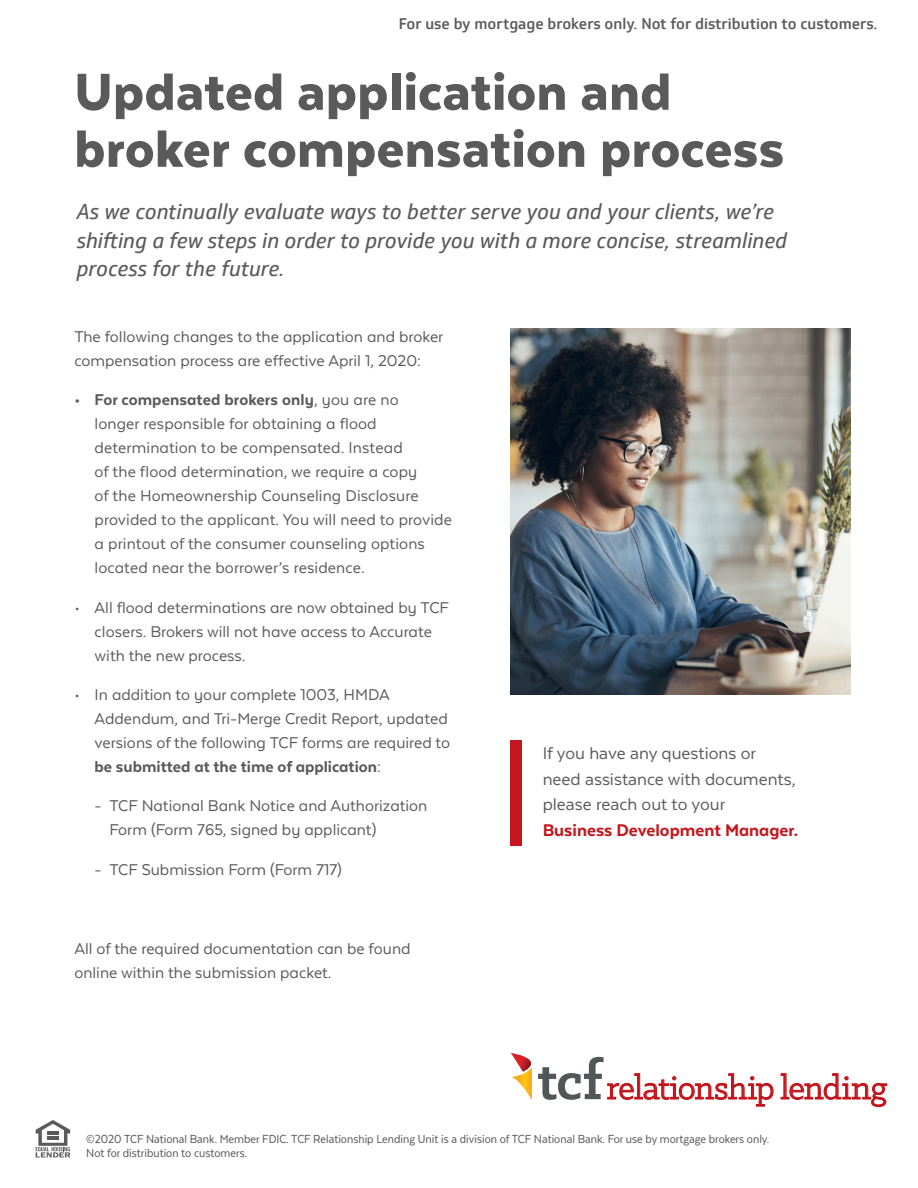
<style>
.page{position:relative;width:918px;height:1188px;background:#fff}
.page>*{position:absolute;margin:0;border:0;box-sizing:border-box;transform-origin:0 0}
.t1{font:900 60px/57px "Texta";letter-spacing:.005em;color:#5a5a5a}
.t2{font:35.85px "Klinic Slab";letter-spacing:-.01em;color:#c4121a}
.Subhead{font:italic 21px/28.5px "Soleto";color:#5a5a5a}
.CTA_Body_Copy{font:19.5px/25.5px "Texta";color:#5a5a5a}
.Body_Copy{font:18px/24px "Texta Alt";color:#5a5a5a}
.Subhead-2{font:500 15px "Soleto";color:#5a5a5a}
.t3{font:13.5px/13.5px "Texta Narrow";color:#5a5a5a}
.s1{font-weight:800}
.s2{font-family:"Texta Alt";font-weight:800;color:#c4161c}
</style>
<div class="page">
<svg style="left:36px;top:1120px;width:34px;height:37px"></svg>
<svg style="left:511px;top:1053px;width:93px;height:47px"></svg>
<img style="left:511px;top:328px;width:339px;height:366px">
<div style="left:510px;top:740px;width:12px;height:106px;background:#c4161c"></div>
<p class="Subhead-2" style="left:399px;top:14px;width:480px">For use by mortgage brokers only. Not for distribution to customers.</p>
<p class="t1" style="left:74px;top:62px;width:711px">Updated application and broker compensation process</p>
<p class="Subhead" style="left:77px;top:198px;width:712px">As we continually evaluate ways to better serve you and your clients, we’re shifting a few steps in order to provide you with a more concise, streamlined process for the future.</p>
<p class="Body_Copy" style="left:74px;top:324px;width:371px">The following changes to the application and broker compensation process are effective April 1, 2020:</p>
<p class="Body_Copy" style="left:95px;top:388px;width:359px;text-indent:-20px"><span class="s1">• For compensated brokers only</span>, you are no<br>longer responsible for obtaining a flood determination to be compensated. Instead<br>of the flood determination, we require a copy<br>of the Homeownership Counseling Disclosure provided to the applicant. You will need to provide a printout of the consumer counseling options located near the borrower’s residence.</p>
<p class="Body_Copy" style="left:95px;top:595px;width:356px;text-indent:-20px">• All flood determinations are now obtained by TCF closers. Brokers will not have access to Accurate with the new process.</p>
<p class="Body_Copy" style="left:95px;top:682px;width:357px;text-indent:-20px">• In addition to your complete 1003, HMDA Addendum, and Tri-Merge Credit Report, updated versions of the following TCF forms are required to <span class="s1">be submitted at the time of application</span>:</p>
<p class="Body_Copy" style="left:109px;top:794px;width:320px;text-indent:-15px">- TCF National Bank Notice and Authorization<br>Form (Form 765, signed by applicant)</p>
<p class="Body_Copy" style="left:95px;top:857px;width:249px">- TCF Submission Form (Form 717)</p>
<p class="Body_Copy" style="left:74px;top:936px;width:338px">All of the required documentation can be found online within the submission packet.</p>
<p class="CTA_Body_Copy" style="left:543px;top:740px;width:257px">If you have any questions or need assistance with documents, please reach out to your<br><span class="s2">Business Development Manager.</span></p>
<p class="t2" style="left:607px;top:1065px;width:282px">relationship lending</p>
<p class="t3" style="left:86px;top:1132px;width:685px">©2020 TCF National Bank. Member FDIC. TCF Relationship Lending Unit is a division of TCF National Bank. For use by mortgage brokers only.<br>Not for distribution to customers.</p>
</div>
